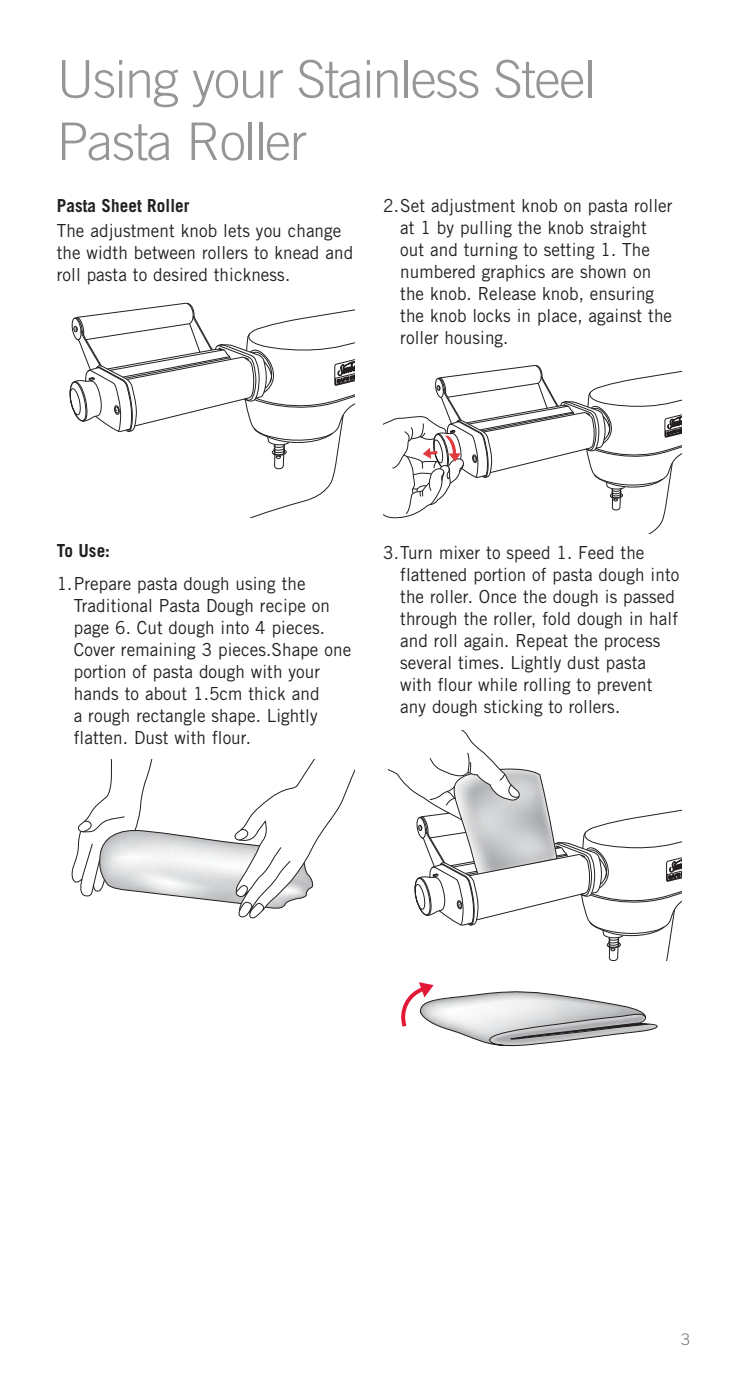
<style>
.page{position:relative;width:738px;height:1389px;background:#fff}
.page>*{position:absolute;margin:0;border:0;box-sizing:border-box;transform-origin:0 0}
.t1{font:300 52px/62.4px "Trade Gothic";letter-spacing:-.025em;color:#949698}
.t2{font:18px/22px "Trade Gothic";letter-spacing:.005em;color:#231f20;scale:.95 1}
.t3{font:700 18px "Trade Gothic";letter-spacing:.005em;color:#231f20;scale:.95 1}
.t4{font:300 16px "Trade Gothic";color:#77797b}
</style>
<div class="page">
<svg style="left:71px;top:760px;width:283px;height:159px"></svg>
<svg style="left:69px;top:303px;width:285px;height:215px"></svg>
<svg style="left:383px;top:365px;width:297px;height:168px"></svg>
<svg style="left:388px;top:731px;width:292px;height:230px"></svg>
<svg style="left:401px;top:982px;width:257px;height:65px"></svg>
<h1 class="t1" style="left:57px;top:47px;width:540px">Using your Stainless Steel<br>Pasta Roller</h1>
<p class="t3" style="left:57px;top:195px;width:141px">Pasta Sheet Roller</p>
<p class="t2" style="left:57px;top:220px;width:313px">The adjustment knob lets you change the width between rollers to knead and roll pasta to desired thickness.</p>
<p class="t2" style="left:400px;top:195px;width:288px;text-indent:-17px">2.Set adjustment knob on pasta roller at 1 by pulling the knob straight out and turning to setting 1. The numbered graphics are shown on the knob. Release knob, ensuring the knob locks in place, against the roller housing.</p>
<p class="t3" style="left:57px;top:539px;width:58px">To Use:</p>
<p class="t2" style="left:74px;top:572px;width:293px;text-indent:-17px">1.Prepare pasta dough using the<br>Traditional Pasta Dough recipe on page 6. Cut dough into 4 pieces.<br>Cover remaining 3 pieces.Shape one portion of pasta dough with your hands to about 1.5cm thick and<br>a rough rectangle shape. Lightly flatten. Dust with flour.</p>
<p class="t2" style="left:400px;top:542px;width:295px;text-indent:-17px">3.Turn mixer to speed 1. Feed the flattened portion of pasta dough into the roller. Once the dough is passed through the roller, fold dough in half and roll again. Repeat the process several times. Lightly dust pasta with flour while rolling to prevent any dough sticking to rollers.</p>
<p class="t4" style="left:680px;top:1330px;width:10px">3</p>
</div>
